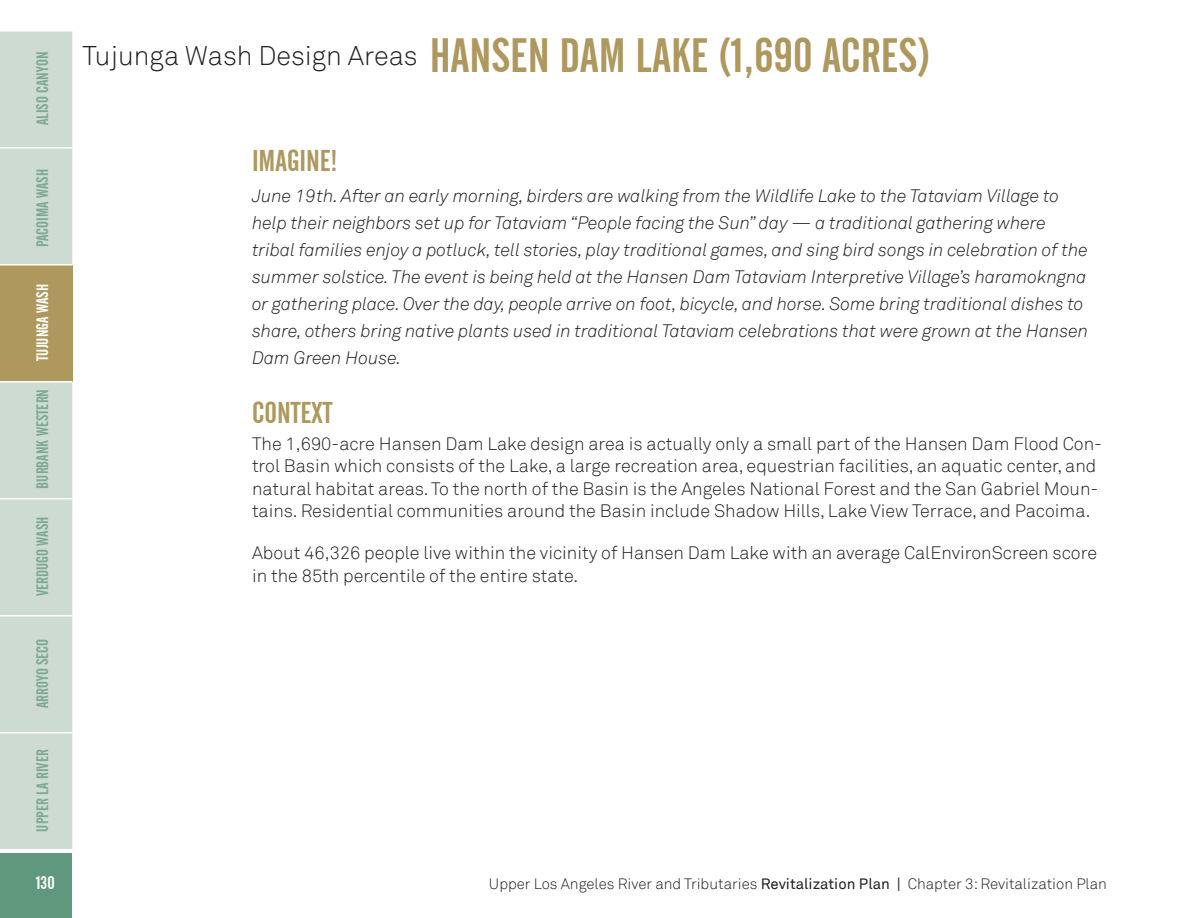
<style>
.page{position:relative;width:1188px;height:918px;background:#fff}
.page>*{position:absolute;margin:0;border:0;box-sizing:border-box;transform-origin:0 0}
.heading_1_design_are{font:48px "Alternate Gothic No 2 BT";color:#ae985e}
.heading_3_gold{font:30px "Alternate Gothic No 2 BT";color:#ae985e}
.trib_design_areas_ba{font:300 27px "Akkurat TT";color:#231f20}
._00_DA_italics{font:italic 300 18px/27px "Akkurat TT";color:#231f20}
._00_DA_plain_text{font:300 18px/22.5px "Akkurat TT";color:#231f20}
.t1{font:18px "Alternate Gothic No 2 BT";color:#fff}
.t2{font:16.5px "Alternate Gothic No 2 BT";color:#7da892}
.t3{font:16.5px "Alternate Gothic No 2 BT";color:#fff}
.t4{font:300 15px "Akkurat TT";color:#231f20}
.s1{font-weight:400}
</style>
<div class="page">
<div style="left:0;top:32px;width:72px;height:817px;background:#cddbd2"></div>
<div style="left:0;top:265px;width:72px;height:117px;background:#ae985e"></div>
<hr style="left:0;top:147px;width:72px;height:2px;background:#fff">
<hr style="left:0;top:498px;width:72px;height:2px;background:#fff">
<hr style="left:0;top:615px;width:72px;height:2px;background:#fff">
<hr style="left:0;top:732px;width:72px;height:2px;background:#fff">
<hr style="left:0;top:264px;width:72px;height:2px;background:#fff">
<hr style="left:0;top:381px;width:72px;height:2px;background:#fff">
<div style="left:0;top:853px;width:72px;height:65px;background:#5f987d"></div>
<p class="t2" style="left:33px;top:125px;width:75px;rotate:-90deg">ALISO CANYON</p>
<p class="t2" style="left:33px;top:247px;width:80px;rotate:-90deg">PACOIMA WASH</p>
<p class="t3" style="left:33px;top:361px;width:78px;rotate:-90deg">TUJUNGA WASH</p>
<p class="t2" style="left:33px;top:489px;width:101px;rotate:-90deg">BURBANK WESTERN</p>
<p class="t2" style="left:33px;top:596px;width:81px;rotate:-90deg">VERDUGO WASH</p>
<p class="t2" style="left:33px;top:708px;width:71px;rotate:-90deg">ARROYO SECO</p>
<p class="t2" style="left:33px;top:832px;width:84px;rotate:-90deg">UPPER LA RIVER</p>
<p class="trib_design_areas_ba" style="left:82px;top:39px;width:337px">Tujunga Wash Design Areas</p>
<p class="heading_1_design_are" style="left:430px;top:29px;width:502px">HANSEN DAM LAKE (1,690 ACRES)</p>
<p class="heading_3_gold" style="left:252px;top:143px;width:87px">IMAGINE!</p>
<p class="_00_DA_italics" style="left:252px;top:182px;width:838px">June 19th. After an early morning, birders are walking from the Wildlife Lake to the Tataviam Village to help their neighbors set up for Tataviam “People facing the Sun” day — a traditional gathering where tribal families enjoy a potluck, tell stories, play traditional games, and sing bird songs in celebration of the summer solstice. The event is being held at the Hansen Dam Tataviam Interpretive Village’s haramokngna or gathering place. Over the day, people arrive on foot, bicycle, and horse. Some bring traditional dishes to share, others bring native plants used in traditional Tataviam celebrations that were grown at the Hansen Dam Green House.</p>
<p class="heading_3_gold" style="left:252px;top:395px;width:82px">CONTEXT</p>
<p class="_00_DA_plain_text" style="left:252px;top:432px;width:852px">The 1,690-acre Hansen Dam Lake design area is actually only a small part of the Hansen Dam Flood Con&shy;trol Basin which consists of the Lake, a large recreation area, equestrian facilities, an aquatic center, and natural habitat areas. To the north of the Basin is the Angeles National Forest and the San Gabriel Moun&shy;tains. Residential communities around the Basin include Shadow Hills, Lake View Terrace, and Pacoima.</p>
<p class="_00_DA_plain_text" style="left:252px;top:542px;width:847px">About 46,326 people live within the vicinity of Hansen Dam Lake with an average CalEnvironScreen score in the 85th percentile of the entire state.</p>
<p class="t1" style="left:36px;top:873px;width:20px">130</p>
<p class="t4" style="left:489px;top:875px;width:620px">Upper Los Angeles River and Tributaries <span class="s1">Revitalization Plan |</span> Chapter 3: Revitalization Plan</p>
</div>
